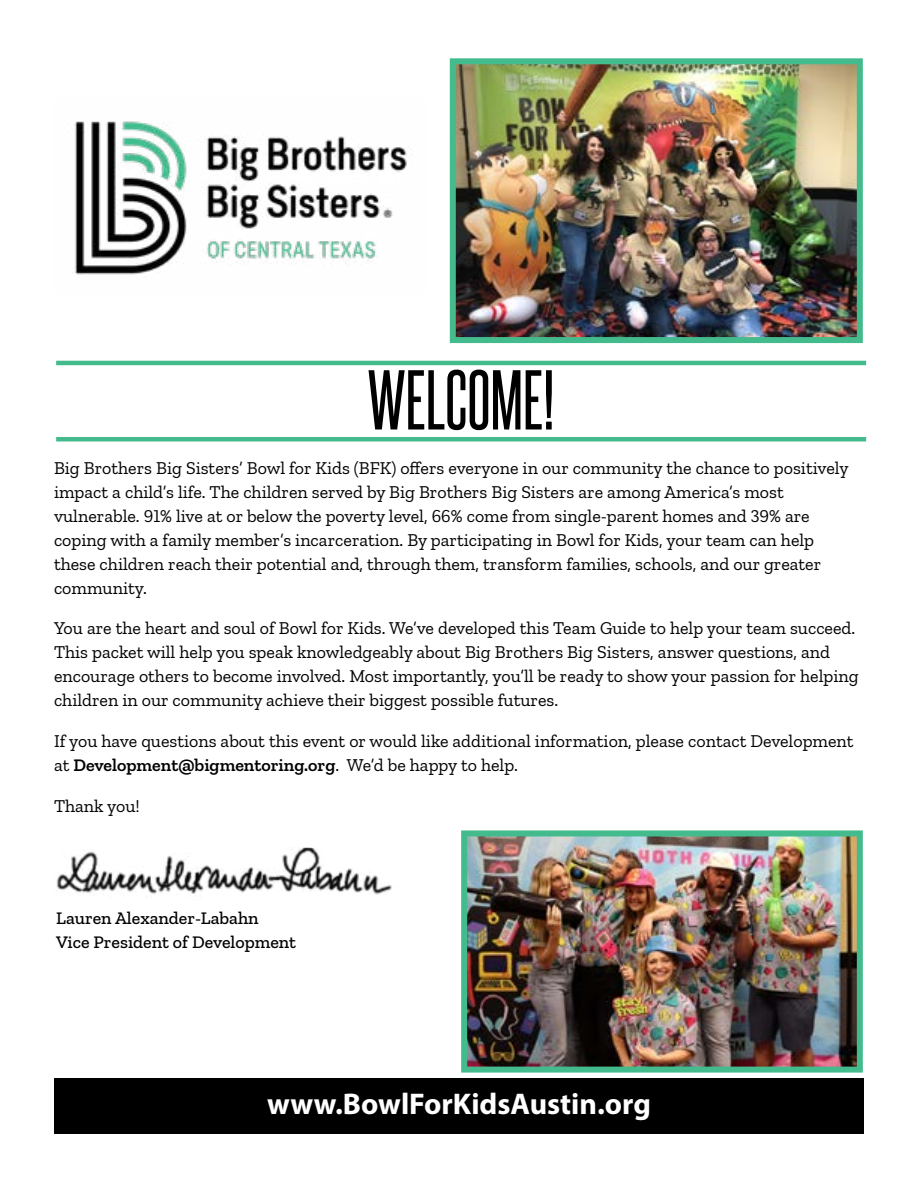
<style>
.page{position:relative;width:918px;height:1188px;background:#fff}
.page>*{position:absolute;margin:0;border:0;box-sizing:border-box;transform-origin:0 0}
.t1{font:72px "Steelfish Rg";color:#000}
.t2{font:700 30px "Myriad Pro";color:#fff}
.t3{font:18px/24px "Zilla Slab";color:#000}
.t4{font:500 18px/24px "Zilla Slab";color:#000}
.s1{font-weight:600}
</style>
<div class="page">
<hr style="left:56px;top:361px;width:810px;height:4px;background:#44bb8d">
<hr style="left:56px;top:437px;width:810px;height:4px;background:#44bb8d">
<div style="left:54px;top:1079px;width:809px;height:55px;background:#000"></div>
<img style="left:457px;top:65px;width:399px;height:271px">
<div style="left:450px;top:58px;width:413px;height:285px;border:6px solid #44bb8d"></div>
<img style="left:74px;top:121px;width:335px;height:154px">
<img style="left:468px;top:837px;width:388px;height:229px">
<div style="left:461px;top:830px;width:402px;height:243px;border:6px solid #44bb8d"></div>
<img style="left:56px;top:847px;width:336px;height:50px">
<h1 class="t1" style="left:368px;top:356px;width:188px">WELCOME!</h1>
<p class="t3" style="left:54px;top:456px;width:796px">Big Brothers Big Sisters’ Bowl for Kids (BFK) offers everyone in our community the chance to positively impact a child’s life. The children served by Big Brothers Big Sisters are among America’s most vulnerable. 91% live at or below the poverty level, 66% come from single-parent homes and 39% are coping with a family member’s incarceration. By participating in Bowl for Kids, your team can help these children reach their potential and, through them, transform families, schools, and our greater community.</p>
<p class="t3" style="left:54px;top:616px;width:806px">You are the heart and soul of Bowl for Kids. We’ve developed this Team Guide to help your team succeed.<br>This packet will help you speak knowledgeably about Big Brothers Big Sisters, answer questions, and encourage others to become involved. Most importantly, you’ll be ready to show your passion for helping children in our community achieve their biggest possible futures.</p>
<p class="t3" style="left:54px;top:729px;width:801px">If you have questions about this event or would like additional information, please contact Development at <span class="s1">Development@bigmentoring.org</span>. We’d be happy to help.</p>
<p class="t3" style="left:54px;top:795px;width:87px">Thank you!</p>
<p class="t4" style="left:56px;top:906px;width:241px">Lauren Alexander-Labahn<br>Vice President of Development</p>
<h2 class="t2" style="left:267px;top:1085px;width:385px">www.BowlForKidsAustin.org</h2>
</div>
